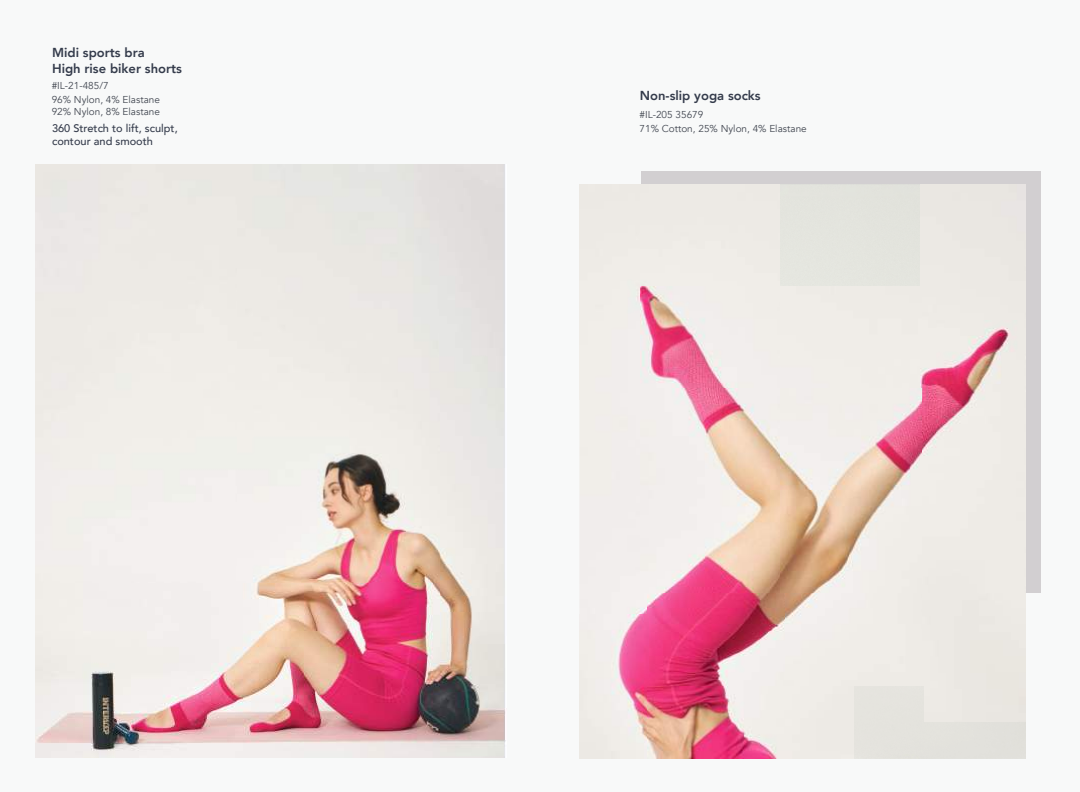
<style>
.page{position:relative;width:1080px;height:792px;background:#f8f9f9}
.page>*{position:absolute;margin:0;border:0;box-sizing:border-box;transform-origin:0 0}
.t1{font:800 13px/15.6px "Avenir";color:#343b4b}
.t2{font:500 11px/13.2px "Avenir";color:#343b4b}
.t3{font:10px/12px "Avenir";color:#424751}
</style>
<div class="page">
<img style="left:35px;top:165px;width:471px;height:593px">
<div style="left:641px;top:171px;width:399px;height:422px;background:#d2cfd1"></div>
<div style="left:579px;top:184px;width:62px;height:215px;background:#f0ede8"></div>
<img style="left:579px;top:399px;width:69px;height:359px">
<img style="left:648px;top:593px;width:378px;height:165px">
<img style="left:641px;top:184px;width:385px;height:409px">
<h1 class="t1" style="left:52px;top:45px;width:131px">Midi sports bra<br>High rise biker shorts</h1>
<p class="t3" style="left:52px;top:93px;width:110px">96% Nylon, 4% Elastane<br>92% Nylon, 8% Elastane</p>
<p class="t3" style="left:52px;top:79px;width:58px">#IL-21-485/7</p>
<p class="t2" style="left:52px;top:121px;width:127px">360 Stretch to lift, sculpt, contour and smooth</p>
<h1 class="t1" style="left:640px;top:88px;width:122px">Non-slip yoga socks</h1>
<p class="t3" style="left:640px;top:122px;width:169px">71% Cotton, 25% Nylon, 4% Elastane</p>
<p class="t3" style="left:640px;top:109px;width:65px">#IL-205 35679</p>
</div>
